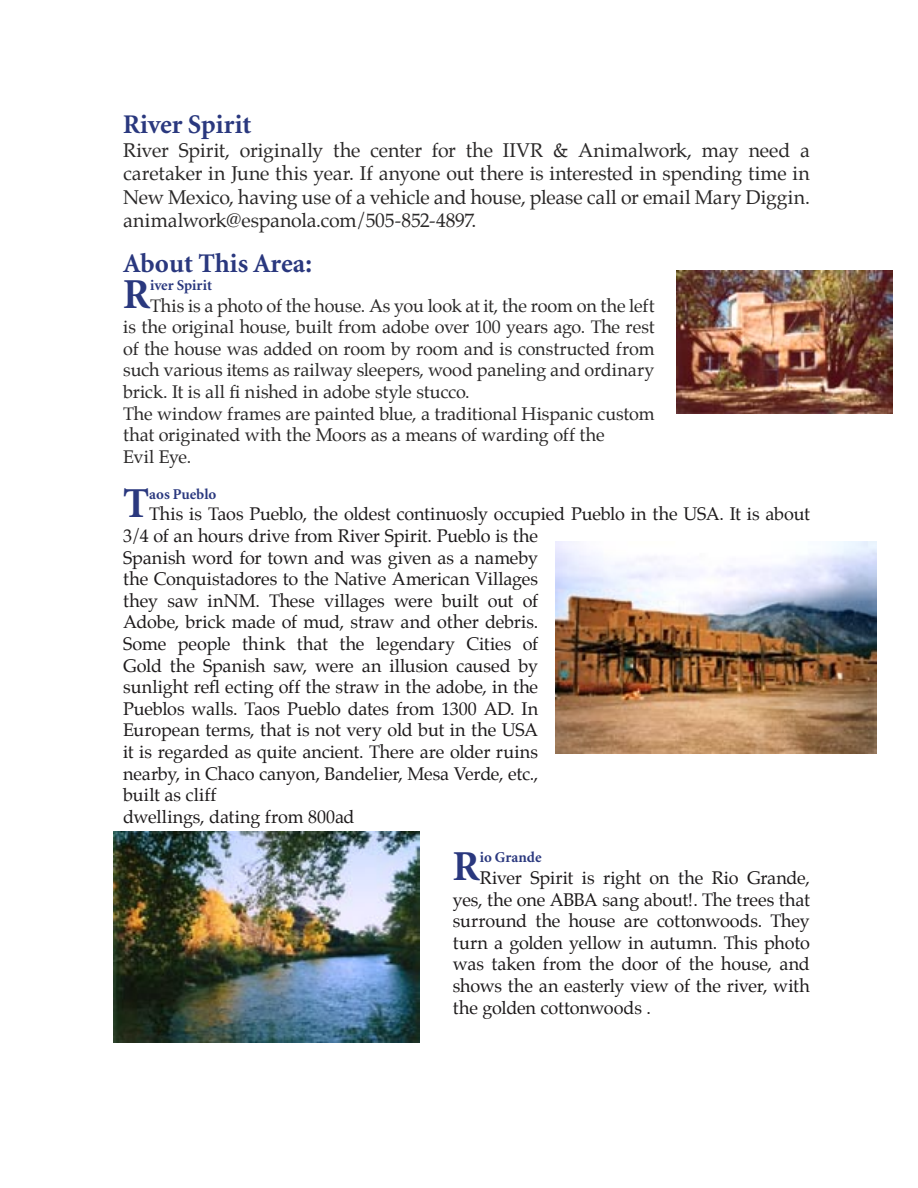
<style>
.page{position:relative;width:918px;height:1188px;background:#fff}
.page>*{position:absolute;margin:0;border:0;box-sizing:border-box;transform-origin:0 0}
.t1{font:700 42.75px "Minion";color:#2a387e}
.t2{font:700 27px "Minion";color:#2a387e}
.t3{font:19.5px/23.4px "Palatino";letter-spacing:-.005em;color:#2a2828;text-align:justify}
.t4{font:18px/21.6px "Palatino";letter-spacing:-.01em;color:#1d1a1b}
.t5{font:18px/21.6px "Palatino";letter-spacing:-.01em;color:#2a2828}
.t6{font:700 15px "Minion";color:#2a387e}
</style>
<div class="page">
<img style="left:113px;top:832px;width:306px;height:211px">
<img style="left:555px;top:542px;width:321px;height:212px">
<img style="left:676px;top:271px;width:216px;height:142px">
<h2 class="t2" style="left:123px;top:111px;width:130px">River Spirit</h2>
<p class="t3" style="left:123px;top:140px;width:688px">River Spirit, originally the center for the IIVR &amp; Animalwork, may need a caretaker in June this year. If anyone out there is interested in spending time in New Mexico, having use of a vehicle and house, please call or email Mary Diggin. animalwork@espanola.com/505-852-4897.</p>
<h2 class="t2" style="left:123px;top:250px;width:190px">About This Area:</h2>
<h1 class="t1" style="left:123px;top:272px;width:28px">R</h1>
<p class="t6" style="left:150px;top:277px;width:63px">iver Spirit</p>
<p class="t5" style="left:123px;top:296px;width:533px;text-indent:27px">This is a photo of the house. As you look at it, the room on the left is the original house, built from adobe over 100 years ago. The rest of the house was added on room by room and is constructed from such various items as railway sleepers, wood paneling and ordinary brick. It is all fi nished in adobe style stucco.<br>The window frames are painted blue, a traditional Hispanic custom that originated with the Moors as a means of warding off the<br>Evil Eye.</p>
<h1 class="t1" style="left:123px;top:481px;width:28px">T</h1>
<p class="t6" style="left:149px;top:486px;width:69px">aos Pueblo</p>
<p class="t4" style="left:123px;top:505px;width:688px;text-indent:26px">This is Taos Pueblo, the oldest continuosly occupied Pueblo in the USA. It is about 3/4 of an hours drive from River Spirit. Pueblo is the<br>Spanish word for town and was given as a nameby<br>the Conquistadores to the Native American Villages<br>they saw inNM. These villages were built out of<br>Adobe, brick made of mud, straw and other debris.<br>Some people think that the legendary Cities of<br>Gold the Spanish saw, were an illusion caused by<br>sunlight refl ecting off the straw in the adobe, in the<br>Pueblos walls. Taos Pueblo dates from 1300 AD. In<br>European terms, that is not very old but in the USA<br>it is regarded as quite ancient. There are older ruins<br>nearby, in Chaco canyon, Bandelier, Mesa Verde, etc.,<br>built as cliff<br>dwellings, dating from 800ad</p>
<h1 class="t1" style="left:453px;top:845px;width:28px">R</h1>
<p class="t6" style="left:480px;top:850px;width:63px">io Grande</p>
<p class="t4" style="left:453px;top:868px;width:359px;text-align:justify;text-indent:27px">River Spirit is right on the Rio Grande, yes, the one ABBA sang about!. The trees that surround the house are cottonwoods. They turn a golden yellow in autumn. This photo was taken from the door of the house, and shows the an easterly view of the river, with the golden cottonwoods .</p>
</div>
